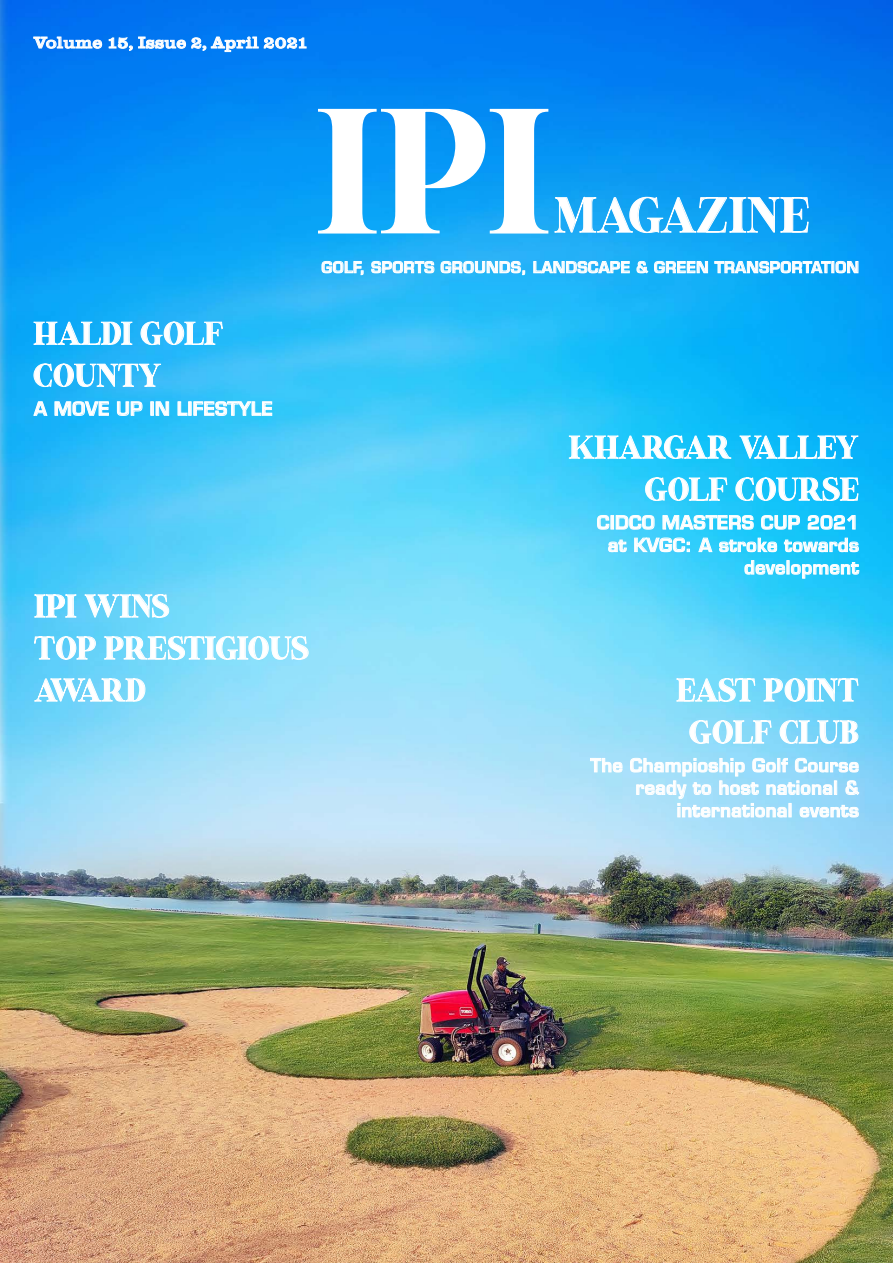
<style>
.page{position:relative;width:893px;height:1263px;background:#fff}
.page>*{position:absolute;margin:0;border:0;box-sizing:border-box;transform-origin:0 0}
.t1{font:150px "Al Veshion Personal Use Only";color:#fff}
.t2{font:42px "Al Veshion Personal Use Only";color:#fff}
.t3{font:27px/42px "Al Veshion Personal Use Only";color:#fff}
.t4{font:600 18px/22.5px "Eurostile";letter-spacing:.02em;color:#fff;text-align:right}
.t5{font:16.5px "URW Clarendon T Regu Extr Wide";letter-spacing:.02em;color:#fff}
.t6{font:600 15px "Eurostile";letter-spacing:.03em;color:#fff}
</style>
<div class="page">
<img style="left:0;top:0;width:893px;height:1263px">
<svg style="left:33px;top:37px;width:69px;height:12px"></svg>
<svg style="left:109px;top:37px;width:197px;height:15px;background:#50a3f6"></svg>
<svg style="left:317px;top:108px;width:492px;height:126px;background:#179df4"></svg>
<svg style="left:322px;top:261px;width:41px;height:14px"></svg>
<svg style="left:371px;top:261px;width:63px;height:12px"></svg>
<svg style="left:441px;top:261px;width:84px;height:14px"></svg>
<svg style="left:533px;top:261px;width:97px;height:12px"></svg>
<svg style="left:637px;top:261px;width:11px;height:12px"></svg>
<svg style="left:654px;top:261px;width:54px;height:12px"></svg>
<svg style="left:714px;top:261px;width:144px;height:12px;background:#74ccfa"></svg>
<svg style="left:33px;top:315px;width:239px;height:101px;background:#3ebff9"></svg>
<svg style="left:608px;top:540px;width:19px;height:12px"></svg>
<svg style="left:634px;top:538px;width:56px;height:14px"></svg>
<svg style="left:698px;top:538px;width:14px;height:14px"></svg>
<svg style="left:719px;top:538px;width:58px;height:14px"></svg>
<svg style="left:784px;top:538px;width:75px;height:16px"></svg>
<svg style="left:745px;top:560px;width:114px;height:19px;background:#5dd7fa"></svg>
<svg style="left:569px;top:429px;width:290px;height:101px;background:#3bccfa"></svg>
<svg style="left:590px;top:758px;width:32px;height:14px"></svg>
<svg style="left:676px;top:678px;width:80px;height:24px;background:#98e3fb"></svg>
<svg style="left:763px;top:678px;width:96px;height:24px;background:#88dcfa"></svg>
<svg style="left:630px;top:714px;width:229px;height:104px;background:#a4e0fa"></svg>
<svg style="left:34px;top:594px;width:43px;height:24px"></svg>
<svg style="left:84px;top:594px;width:85px;height:24px;background:#8adcfa"></svg>
<svg style="left:34px;top:630px;width:275px;height:72px;background:#88ddfa"></svg>
<p class="t5" style="left:34px;top:33px;width:276px">Volume 15, Issue 2, April 2021</p>
<h1 class="t1" style="left:319px;top:56px;width:236px">IPI</h1>
<h2 class="t2" style="left:555px;top:183px;width:256px">MAGAZINE</h2>
<p class="t6" style="left:322px;top:258px;width:405px">Golf, sports grounds, landscape &amp; greeN TRANSPORTAT</p>
<p class="t6" style="left:831px;top:258px;width:17px">ION</p>
<h3 class="t3" style="left:34px;top:309px;width:191px">HALDI GOLF<br>COUNTY</h3>
<p class="t4" style="left:34px;top:397px;width:171px">A MOVE UP IN LIFEST</p>
<p class="t4" style="left:238px;top:397px;width:24px">YLE</p>
<h3 class="t3" style="left:35px;top:582px;width:276px">IPI WINS<br>TOP PRESTIGIOUS<br>AWA</h3>
<h3 class="t3" style="left:102px;top:666px;width:46px">RD</h3>
<h3 class="t3" style="left:569px;top:423px;width:291px;text-align:right">KHARGAR VALLEY<br>GOLF COURSE</h3>
<p class="t4" style="left:597px;top:511px;width:32px">CIDCO</p>
<p class="t4" style="left:662px;top:511px;width:32px">MASTERS</p>
<p class="t4" style="left:761px;top:511px;width:14px">CUP</p>
<p class="t4" style="left:608px;top:511px;width:253px">2021<br>at KVGC: A stroke towards development</p>
<h3 class="t3" style="left:677px;top:666px;width:184px;text-align:center">EAST POINT<br>GOLF CLUB</h3>
<p class="t4" style="left:590px;top:754px;width:270px">The Champioship Golf Course ready to host national &amp; international events</p>
</div>
